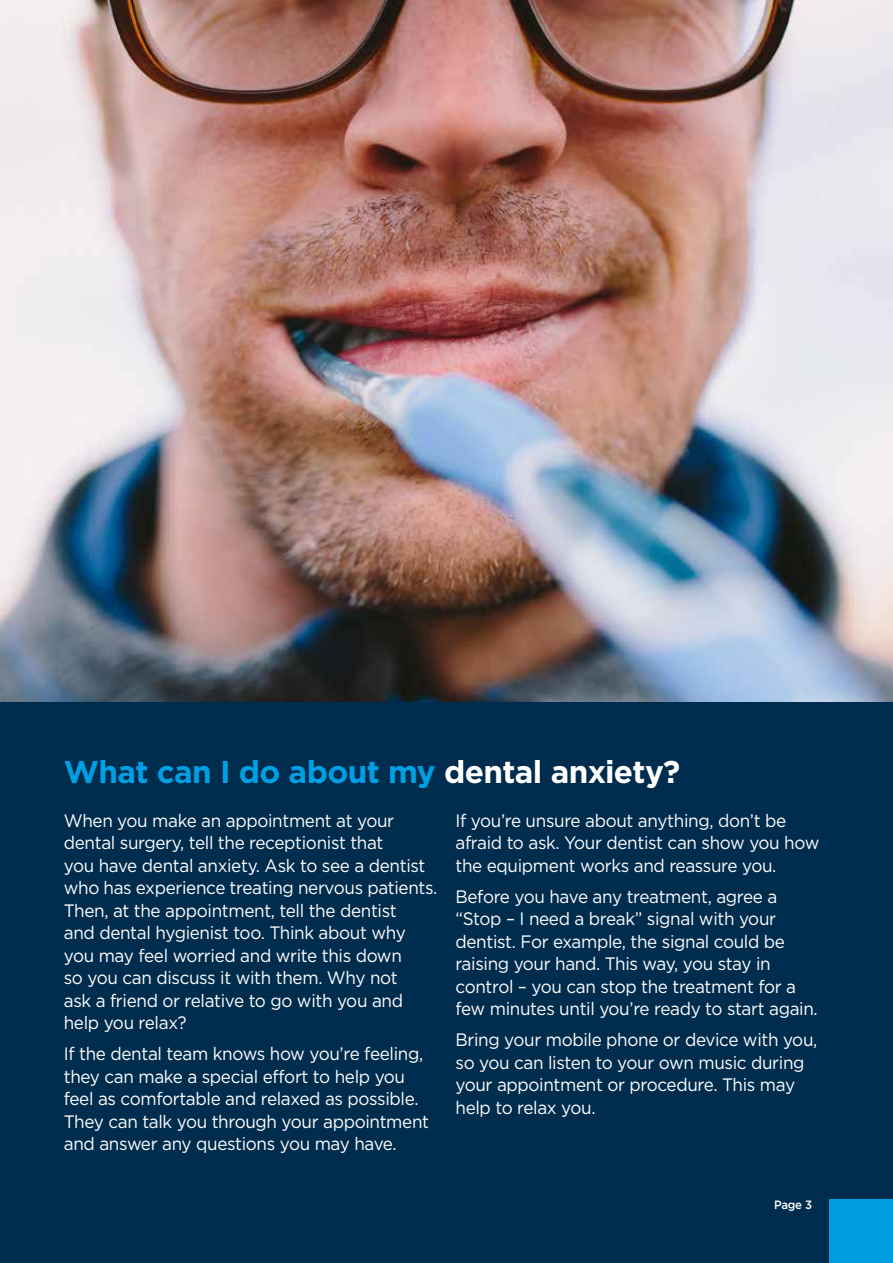
<style>
.page{position:relative;width:893px;height:1263px;background:#fff}
.page>*{position:absolute;margin:0;border:0;box-sizing:border-box;transform-origin:0 0}
.t1{font:700 31.5px "Gotham";letter-spacing:-.02em;color:#009fe3}
.t2{font:18px/22.5px "Gotham";letter-spacing:-.02em;color:#fff;scale:.95 1}
.t3{font:500 12px "Gotham";color:#fff;scale:.95 1}
.s1{color:#fff}
</style>
<div class="page">
<div style="left:0;top:702px;width:893px;height:561px;background:#002c4d"></div>
<img style="left:0;top:0;width:893px;height:702px">
<div style="left:829px;top:1199px;width:64px;height:64px;background:#009fe3"></div>
<p class="t1" style="left:64px;top:754px;width:618px">What can I do about my <span class="s1">dental anxiety?</span></p>
<p class="t2" style="left:64px;top:809px;width:349px">When you make an appointment at your</p>
<p class="t2" style="left:455px;top:809px;width:350px">If you’re unsure about anything, don’t be</p>
<p class="t2" style="left:64px;top:831px;width:338px">dental surgery, tell the receptionist that</p>
<p class="t2" style="left:455px;top:831px;width:385px">afraid to ask. Your dentist can show you how</p>
<p class="t2" style="left:64px;top:854px;width:382px">you have dental anxiety. Ask to see a dentist</p>
<p class="t2" style="left:455px;top:854px;width:339px">the equipment works and reassure you.</p>
<p class="t2" style="left:64px;top:876px;width:395px">who has experience treating nervous patients.</p>
<p class="t2" style="left:455px;top:885px;width:340px">Before you have any treatment, agree a</p>
<p class="t2" style="left:64px;top:899px;width:352px">Then, at the appointment, tell the dentist</p>
<p class="t2" style="left:455px;top:907px;width:339px">“Stop – I need a break” signal with your</p>
<p class="t2" style="left:64px;top:921px;width:361px">and dental hygienist too. Think about why</p>
<p class="t2" style="left:455px;top:930px;width:348px">dentist. For example, the signal could be</p>
<p class="t2" style="left:64px;top:944px;width:357px">you may feel worried and write this down</p>
<p class="t2" style="left:455px;top:952px;width:333px">raising your hand. This way, you stay in</p>
<p class="t2" style="left:64px;top:966px;width:353px">so you can discuss it with them. Why not</p>
<p class="t2" style="left:455px;top:975px;width:360px">control – you can stop the treatment for a</p>
<p class="t2" style="left:64px;top:989px;width:359px">ask a friend or relative to go with you and</p>
<p class="t2" style="left:455px;top:997px;width:383px">few minutes until you’re ready to start again.</p>
<p class="t2" style="left:64px;top:1011px;width:131px">help you relax?</p>
<p class="t2" style="left:455px;top:1028px;width:382px">Bring your mobile phone or device with you,</p>
<p class="t2" style="left:64px;top:1042px;width:380px">If the dental team knows how you’re feeling,</p>
<p class="t2" style="left:455px;top:1051px;width:369px">so you can listen to your own music during</p>
<p class="t2" style="left:64px;top:1065px;width:361px">they can make a special effort to help you</p>
<p class="t2" style="left:455px;top:1073px;width:359px">your appointment or procedure. This may</p>
<p class="t2" style="left:64px;top:1087px;width:375px">feel as comfortable and relaxed as possible.</p>
<p class="t2" style="left:455px;top:1096px;width:149px">help to relax you.</p>
<p class="t2" style="left:64px;top:1110px;width:386px">They can talk you through your appointment and answer any questions you may have.</p>
<p class="t3" style="left:774px;top:1198px;width:42px">Page 3</p>
</div>
